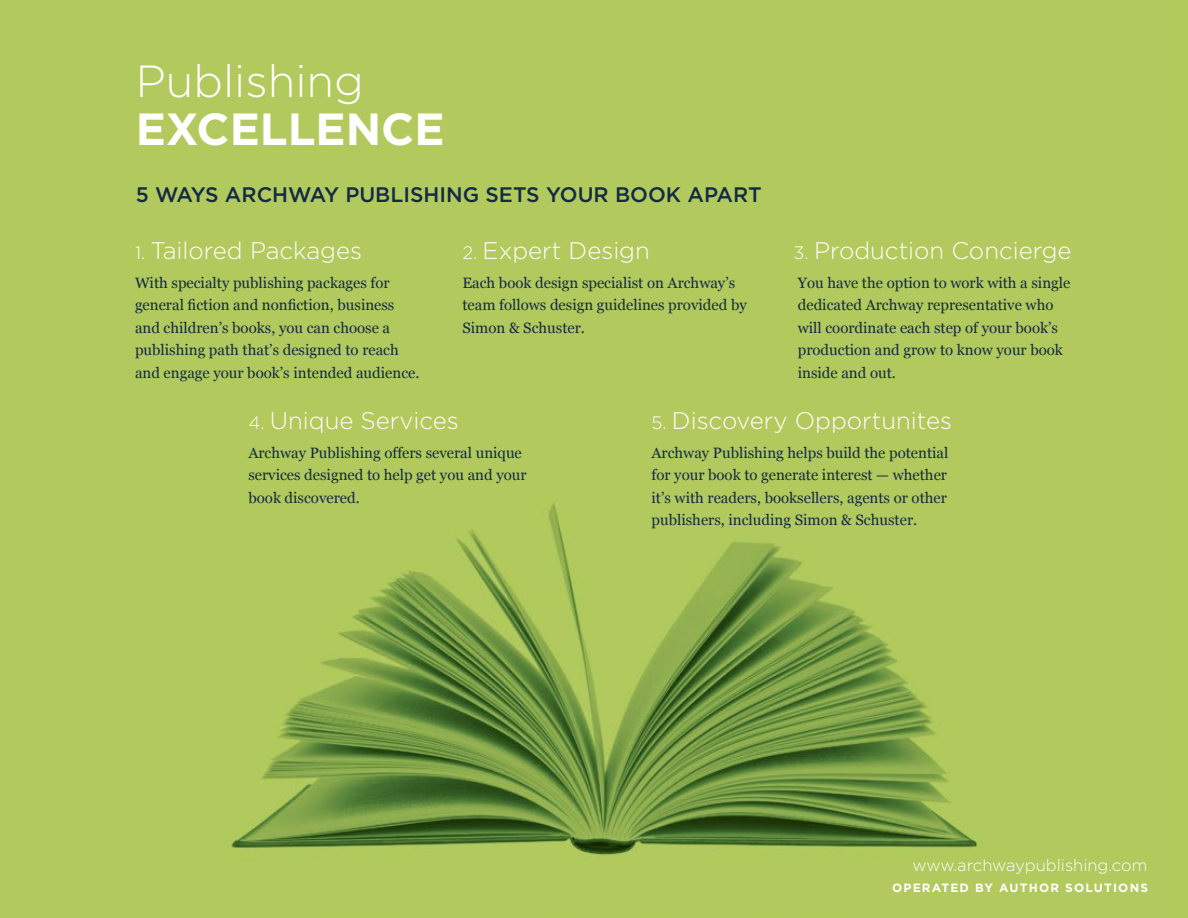
<style>
.page{position:relative;width:1188px;height:918px;background:#fff}
.page>*{position:absolute;margin:0;border:0;box-sizing:border-box;transform-origin:0 0}
.t1{font:300 45px "Gotham";color:#fff}
.t2{font:700 45px "Gotham";color:#fff}
.t3{font:300 24px "Gotham";color:#fff}
.t4{font:500 21px "Gotham";color:#122a45}
.t5{font:300 16.5px "Gotham";color:#fff}
.t6{font:15px/22.5px "Georgia";color:#122a45}
.t7{font:700 12px "Gotham";letter-spacing:.1em;color:#fff}
.s1{font-size:18px}
</style>
<div class="page">
<img style="left:0;top:0;width:1188px;height:918px">
<h1 class="t1" style="left:136px;top:53px;width:230px">Publishing</h1>
<h1 class="t2" style="left:136px;top:99px;width:310px">EXCELLENCE</h1>
<h3 class="t4" style="left:136px;top:180px;width:628px">5 WAYS ARCHWAY PUBLISHING SETS YOUR BOOK APART</h3>
<h2 class="t3" style="left:135px;top:236px;width:229px"><span class="s1">1.</span> Tailored Packages</h2>
<h2 class="t3" style="left:462px;top:236px;width:189px"><span class="s1">2.</span> Expert Design</h2>
<h2 class="t3" style="left:794px;top:236px;width:280px"><span class="s1">3.</span> Production Concierge</h2>
<p class="t6" style="left:135px;top:272px;width:286px">With specialty publishing packages for general fiction and nonfiction, business and children’s books, you can choose a publishing path that’s designed to reach and engage your book’s intended audience.</p>
<p class="t6" style="left:462px;top:272px;width:286px">Each book design specialist on Archway’s team follows design guidelines provided by<br>Simon &amp; Schuster.</p>
<p class="t6" style="left:798px;top:272px;width:274px">You have the option to work with a single dedicated Archway representative who will coordinate each step of your book’s production and grow to know your book inside and out.</p>
<h2 class="t3" style="left:248px;top:406px;width:212px"><span class="s1">4.</span> Unique Services</h2>
<p class="t6" style="left:248px;top:442px;width:280px">Archway Publishing offers several unique services designed to help get you and your book discovered.</p>
<h2 class="t3" style="left:652px;top:406px;width:302px"><span class="s1">5.</span> Discovery Opportunites</h2>
<p class="t6" style="left:652px;top:442px;width:298px;text-align:justify">Archway Publishing helps build the potential for your book to generate interest — whether it’s with readers, booksellers, agents or other publishers, including Simon &amp; Schuster.</p>
<p class="t5" style="left:912px;top:855px;width:237px">www.archwaypublishing.com</p>
<p class="t7" style="left:892px;top:880px;width:193px">OPERATED BY AUTHOR SOLU</p>
<p class="t7" style="left:1104px;top:880px;width:19px">TIONS</p>
</div>
